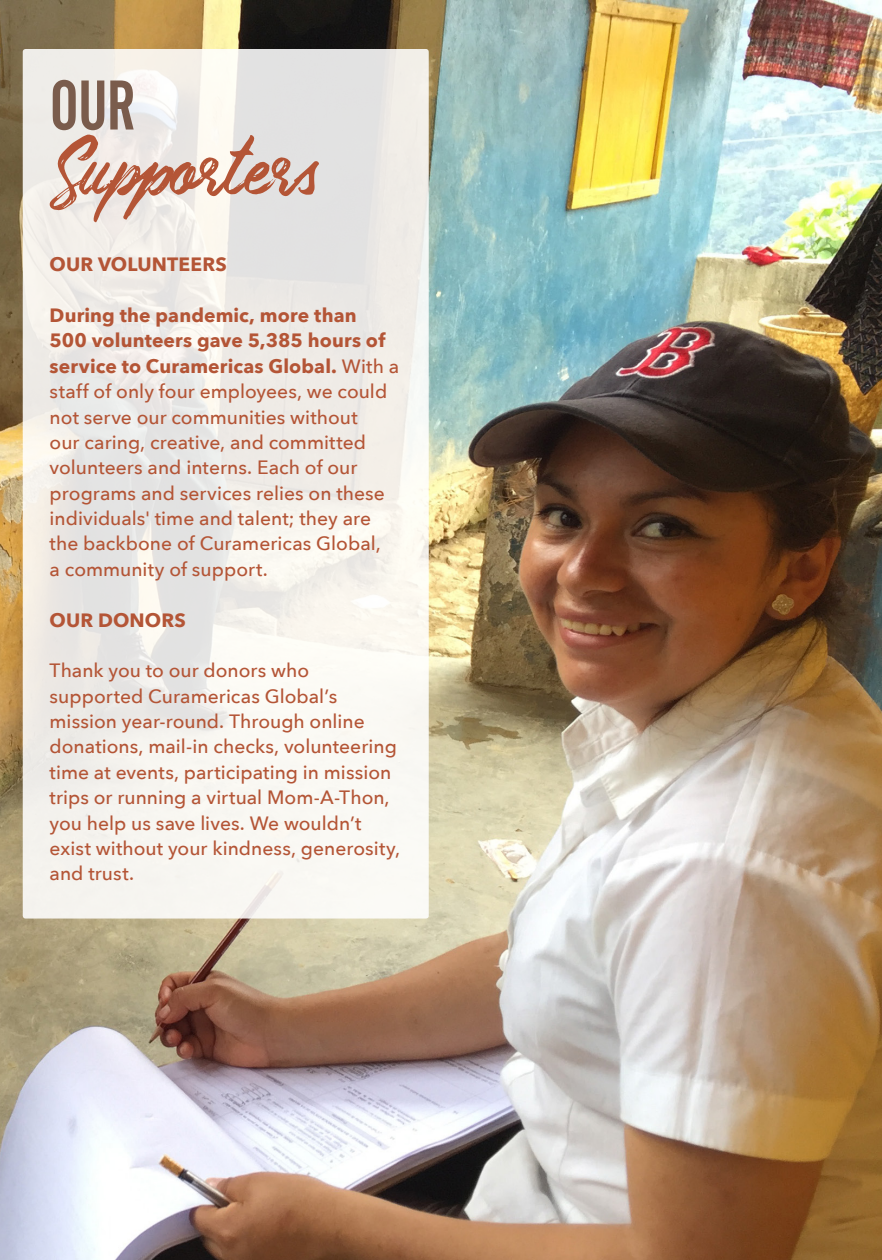
<style>
.page{position:relative;width:882px;height:1260px;background:#fff}
.page>*{position:absolute;margin:0;border:0;box-sizing:border-box;transform-origin:0 0}
.t1{font:73.5px "Alternate Got No 2 D";color:#7a5c4c}
.t2{font:64.75px "Underland";color:#b45536}
.t3{font:500 19.25px/25.4px "Avenir Next";color:#b45536}
.t4{font:700 19.25px "Avenir Next";letter-spacing:.005em;color:#b45536}
.s1{font-weight:700}
</style>
<div class="page">
<img style="left:0;top:0;width:882px;height:1260px">
<svg style="left:23px;top:49px;width:406px;height:870px"></svg>
<p class="t1" style="left:50px;top:67px;width:87px">OUR</p>
<p class="t2" style="left:50px;top:134px;width:270px">Supporters</p>
<p class="t4" style="left:50px;top:248px;width:179px">OUR VOLUNTEERS</p>
<p class="t3" style="left:50px;top:302px;width:351px"><span class="s1">During the pandemic, more than<br>500 volunteers gave 5,385 hours of service to Curamericas Global.</span> With a staff of only four employees, we could not serve our communities without<br>our caring, creative, and committed volunteers and interns. Each of our programs and services relies on these individuals' time and talent; they are the backbone of Curamericas Global,<br>a community of support.</p>
<p class="t4" style="left:50px;top:603px;width:138px">OUR DONORS</p>
<p class="t3" style="left:50px;top:657px;width:352px">Thank you to our donors who supported Curamericas Global’s mission year-round. Through online donations, mail-in checks, volunteering time at events, participating in mission trips or running a virtual Mom-A-Thon, you help us save lives. We wouldn’t exist without your kindness, generosity, and trust.</p>
</div>
